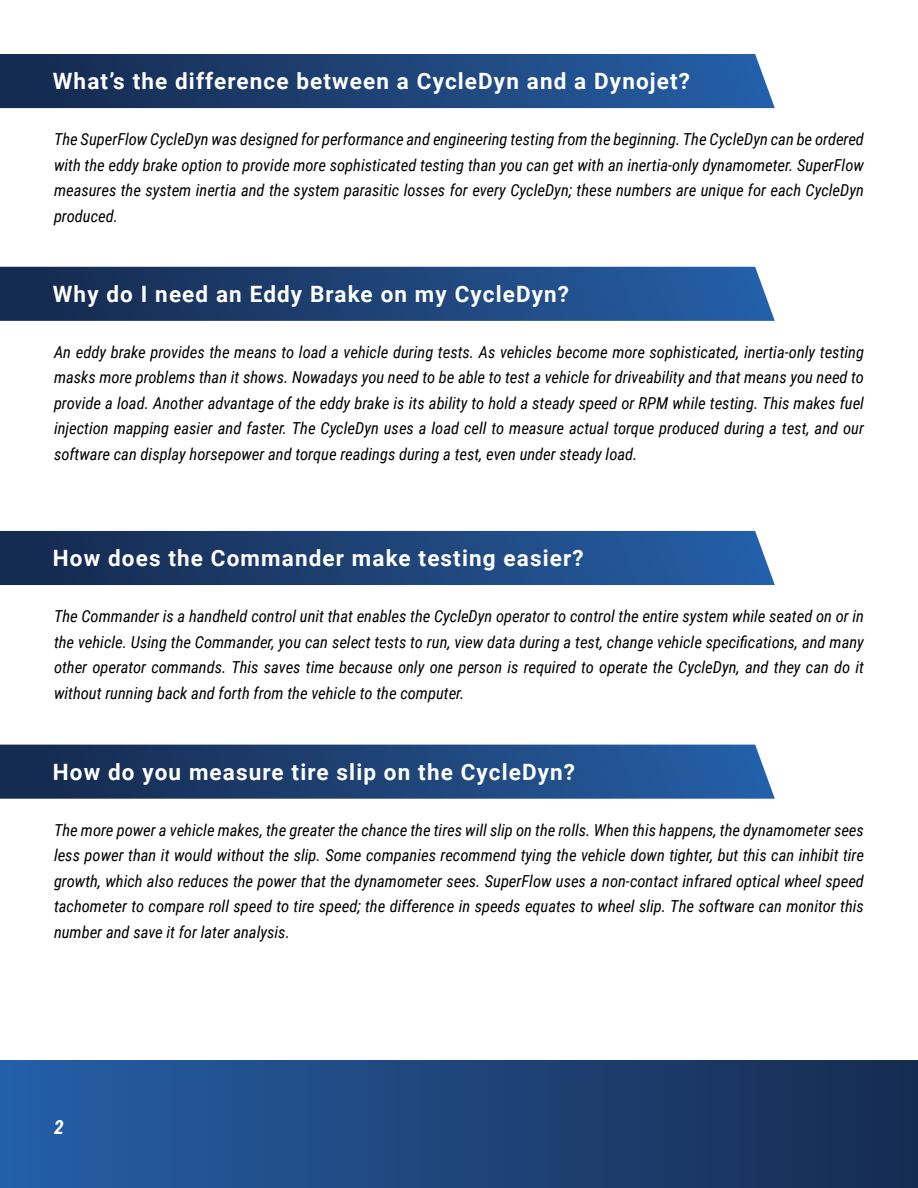
<style>
.page{position:relative;width:918px;height:1188px;background:#fff}
.page>*{position:absolute;margin:0;border:0;box-sizing:border-box;transform-origin:0 0}
.t1{font:700 22.5px "Roboto";letter-spacing:.05em;color:#fff}
.t2{font:italic 700 19.5px "Roboto Condensed";color:#fff}
.t3{font:italic 16.5px/25.5px "Roboto Condensed";color:#000101;text-align:justify}
</style>
<div class="page">
<div style="left:0;top:1061px;width:918px;height:127px;background:linear-gradient(to right,#255fa6,#172c50)"></div>
<hr style="left:917px;top:1061px;width:1px;height:127px;background:#152c52">
<svg style="left:0;top:54px;width:775px;height:54px;background:#1f4579"></svg>
<svg style="left:0;top:267px;width:775px;height:54px;background:#20467a"></svg>
<svg style="left:0;top:531px;width:775px;height:54px;background:#1f4579"></svg>
<svg style="left:0;top:745px;width:775px;height:54px;background:#21467a"></svg>
<h1 class="t1" style="left:53px;top:65px;width:639px">What’s the difference between a CycleDyn and a Dynojet?</h1>
<p class="t3" style="left:54px;top:126px;width:812px">The SuperFlow CycleDyn was designed for performance and engineering testing from the beginning. The CycleDyn can be ordered with the eddy brake option to provide more sophisticated testing than you can get with an inertia-only dynamometer. SuperFlow measures the system inertia and the system parasitic losses for every CycleDyn; these numbers are unique for each CycleDyn produced.</p>
<h1 class="t1" style="left:53px;top:278px;width:518px">Why do I need an Eddy Brake on my CycleDyn?</h1>
<p class="t3" style="left:54px;top:339px;width:812px">An eddy brake provides the means to load a vehicle during tests. As vehicles become more sophisticated, inertia-only testing masks more problems than it shows. Nowadays you need to be able to test a vehicle for driveability and that means you need to provide a load. Another advantage of the eddy brake is its ability to hold a steady speed or RPM while testing. This makes fuel injection mapping easier and faster. The CycleDyn uses a load cell to measure actual torque produced during a test, and our software can display horsepower and torque readings during a test, even under steady load.</p>
<h1 class="t1" style="left:53px;top:542px;width:532px">How does the Commander make testing easier?</h1>
<p class="t3" style="left:54px;top:603px;width:812px">The Commander is a handheld control unit that enables the CycleDyn operator to control the entire system while seated on or in the vehicle. Using the Commander, you can select tests to run, view data during a test, change vehicle specifications, and many other operator commands. This saves time because only one person is required to operate the CycleDyn, and they can do it without running back and forth from the vehicle to the computer.</p>
<h1 class="t1" style="left:53px;top:756px;width:524px">How do you measure tire slip on the CycleDyn?</h1>
<p class="t3" style="left:54px;top:817px;width:812px">The more power a vehicle makes, the greater the chance the tires will slip on the rolls. When this happens, the dynamometer sees less power than it would without the slip. Some companies recommend tying the vehicle down tighter, but this can inhibit tire growth, which also reduces the power that the dynamometer sees. SuperFlow uses a non-contact infrared optical wheel speed tachometer to compare roll speed to tire speed; the difference in speeds equates to wheel slip. The software can monitor this number and save it for later analysis.</p>
<p class="t2" style="left:54px;top:1113px;width:11px">2</p>
</div>
